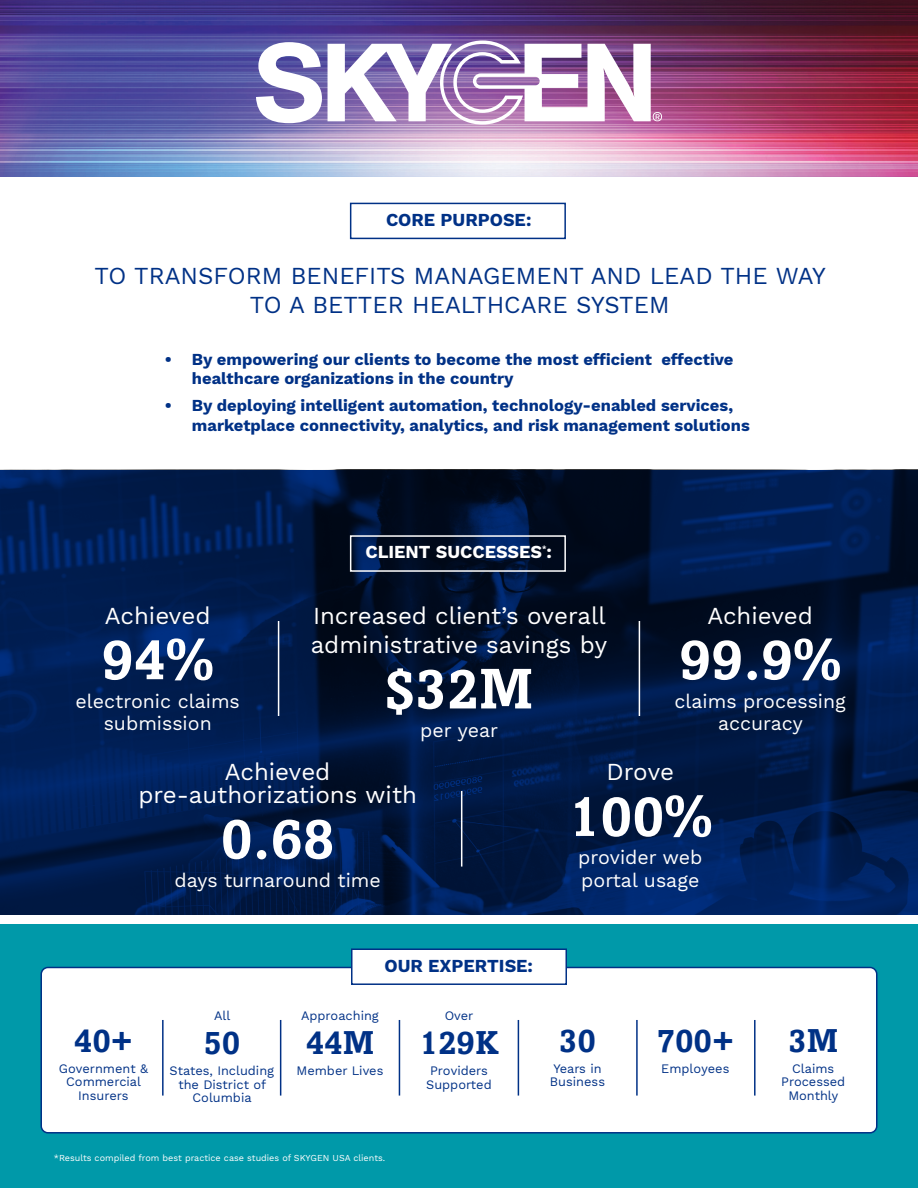
<style>
.page{position:relative;width:918px;height:1188px;background:#fff}
.page>*{position:absolute;margin:0;border:0;box-sizing:border-box;transform-origin:0 0}
.t1{font:700 57px "Amasis";color:#fff}
.t2{font:700 33px "Amasis";color:#003186}
.t3{font:24px/22.5px "Work Sans";color:#fff;text-align:center}
.t4{font:24px/28.8px "Work Sans";color:#003186;text-align:center}
.t5{font:19.5px/22.5px "Work Sans";color:#fff;text-align:center}
.t6{font:700 18px "Work Sans";color:#003186}
.t7{font:700 18px "Work Sans";color:#fff}
.t8{font:700 16.5px/19.8px "Work Sans";color:#003186}
.t9{font:12.75px/13.5px "Work Sans";color:#003186;text-align:center}
.t10{font:9px "Work Sans";color:#fff}
.t11{font:700 7.5px "Work Sans";color:#fff}
</style>
<div class="page">
<img style="left:0;top:0;width:918px;height:176px">
<svg style="left:0;top:471px;width:918px;height:444px;background:#001946"></svg>
<div style="left:0;top:924px;width:918px;height:264px;background:#0099a9"></div>
<div style="left:350px;top:203px;width:216px;height:36px;border:2px solid #003186"></div>
<div style="left:41px;top:967px;width:836px;height:166px;background:#fff;border-radius:7px"></div>
<div style="left:40px;top:967px;width:838px;height:167px;border:2px solid #003186;border-radius:7px"></div>
<div style="left:351px;top:948px;width:216px;height:37px;background:#fff;border:2px solid #003186"></div>
<hr style="left:461px;top:791px;width:1px;height:76px;background:#fff">
<hr style="left:280px;top:1020px;width:1px;height:76px;background:#003186">
<hr style="left:162px;top:1020px;width:2px;height:76px;background:#003186">
<hr style="left:399px;top:1020px;width:1px;height:76px;background:#003186">
<hr style="left:518px;top:1020px;width:1px;height:76px;background:#003186">
<hr style="left:754px;top:1020px;width:2px;height:76px;background:#003186">
<hr style="left:636px;top:1020px;width:2px;height:76px;background:#003186">
<div style="left:350px;top:535px;width:216px;height:37px;border:2px solid #fff"></div>
<hr style="left:639px;top:621px;width:1px;height:95px;background:#fff">
<hr style="left:278px;top:621px;width:1px;height:95px;background:#fff">
<svg style="left:256px;top:42px;width:66px;height:81px"></svg>
<svg style="left:328px;top:41px;width:334px;height:84px"></svg>
<p class="t6" style="left:386px;top:210px;width:147px">CORE PURPOSE:</p>
<p class="t4" style="left:95px;top:262px;width:733px">TO TRANSFORM BENEFITS MANAGEMENT AND LEAD THE WAY<br>TO A BETTER HEALTHCARE SYSTEM</p>
<p class="t8" style="left:192px;top:350px;width:543px;text-indent:-27px">• By empowering our clients to become the most efficient effective healthcare organizations in the country</p>
<p class="t8" style="left:192px;top:396px;width:559px;text-indent:-27px">• By deploying intelligent automation, technology-enabled services, marketplace connectivity, analytics, and risk management solutions</p>
<p class="t3" style="left:105px;top:605px;width:107px">Achieved</p>
<p class="t1" style="left:102px;top:625px;width:114px">94%</p>
<p class="t5" style="left:76px;top:691px;width:166px">electronic claims submission</p>
<p class="t11" style="left:542px;top:544px;width:6px">*</p>
<p class="t7" style="left:365px;top:542px;width:188px">CLIENT SUCCESSES :</p>
<p class="t3" style="left:313px;top:605px;width:294px">Increased client’s overall</p>
<p class="t3" style="left:311px;top:635px;width:298px">administrative savings by</p>
<p class="t1" style="left:385px;top:654px;width:150px">$32M</p>
<p class="t5" style="left:420px;top:720px;width:80px">per year</p>
<p class="t3" style="left:707px;top:605px;width:107px">Achieved</p>
<p class="t1" style="left:679px;top:625px;width:164px">99.9%</p>
<p class="t5" style="left:675px;top:691px;width:173px">claims processing accuracy</p>
<p class="t3" style="left:138px;top:762px;width:280px">Achieved pre-authorizations with</p>
<p class="t1" style="left:221px;top:804px;width:115px">0.68</p>
<p class="t5" style="left:175px;top:870px;width:208px">days turnaround time</p>
<p class="t3" style="left:607px;top:762px;width:69px">Drove</p>
<p class="t1" style="left:568px;top:782px;width:146px">100%</p>
<p class="t5" style="left:578px;top:847px;width:126px;text-align:left">provider web portal usage</p>
<p class="t2" style="left:74px;top:1020px;width:61px">40+</p>
<p class="t9" style="left:59px;top:1062px;width:91px">Government &amp;</p>
<p class="t9" style="left:66px;top:1076px;width:76px">Commercial<br>Insurers</p>
<p class="t9" style="left:214px;top:1010px;width:18px">All</p>
<p class="t2" style="left:203px;top:1023px;width:39px">50</p>
<p class="t9" style="left:170px;top:1065px;width:106px">States, Including the District of<br>Columbia</p>
<p class="t6" style="left:384px;top:955px;width:150px">OUR EXPERTISE:</p>
<p class="t9" style="left:301px;top:1010px;width:79px">Approaching</p>
<p class="t2" style="left:306px;top:1023px;width:70px">44M</p>
<p class="t9" style="left:297px;top:1065px;width:88px">Member Lives</p>
<p class="t9" style="left:445px;top:1010px;width:30px">Over</p>
<p class="t2" style="left:419px;top:1023px;width:81px">129K</p>
<p class="t9" style="left:426px;top:1065px;width:67px">Providers<br>Supported</p>
<p class="t2" style="left:559px;top:1020px;width:39px">30</p>
<p class="t9" style="left:550px;top:1062px;width:57px;text-align:left">Years in<br>Business</p>
<p class="t10" style="left:54px;top:1153px;width:333px">*Results compiled from best practice case studies of SKYGEN USA clients.</p>
<p class="t2" style="left:657px;top:1020px;width:79px">700+</p>
<p class="t9" style="left:661px;top:1062px;width:70px">Employees</p>
<p class="t2" style="left:788px;top:1020px;width:52px">3M</p>
<p class="t9" style="left:781px;top:1062px;width:66px">Claims<br>Processed<br>Monthly</p>
</div>
